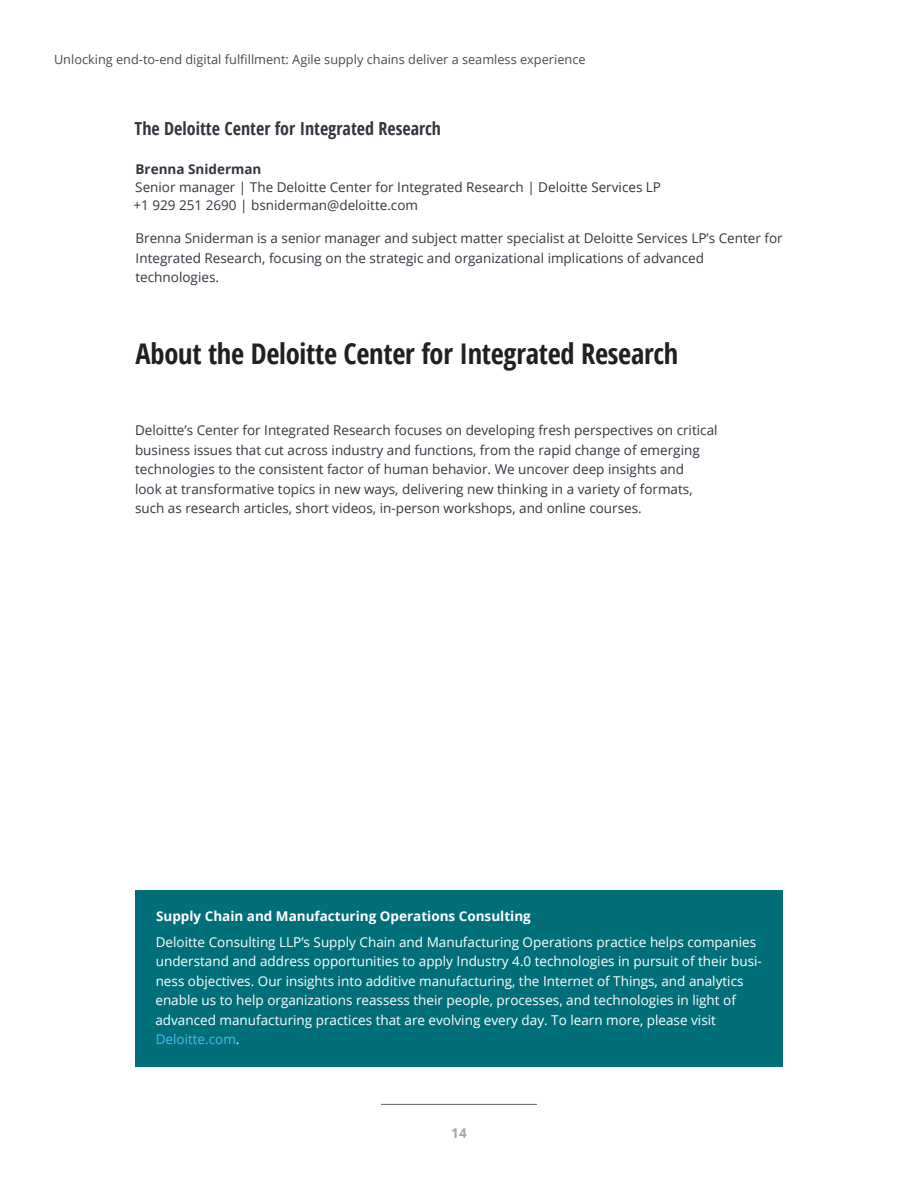
<style>
.page{position:relative;width:918px;height:1188px;background:#fff}
.page>*{position:absolute;margin:0;border:0;box-sizing:border-box;transform-origin:0 0}
.Heading_1{font:700 condensed 28.5px "Open Sans";letter-spacing:-.01em;color:#231f20}
.Industry_Center_desi{font:700 condensed 18px "Open Sans";color:#323640}
.body-auxiliary{font:13.5px/19.5px "Open Sans";color:#fff}
.Heading2{font:13.5px/19.5px "Open Sans";color:#323640}
.Contacts__Blurb{font:13.5px/19.5px "Open Sans";color:#323640}
.Contacts__Info{font:13.5px "Open Sans";color:#323640}
.body-auxiliary-2{font:700 13.5px "Open Sans";color:#fff}
.Contacts__Name{font:700 13.5px "Open Sans";color:#323640}
.t1{font:700 13.5px "Open Sans";color:#a3a7a9}
.t2{font:12.75px "Open Sans";color:#464b54}
.s1{color:#4eb9e9}
</style>
<div class="page">
<hr style="left:381px;top:1104px;width:156px;height:1px;background:#5f6369">
<div style="left:135px;top:890px;width:648px;height:177px;background:#006f7a"></div>
<p class="t2" style="left:54px;top:50px;width:533px">Unlocking end-to-end digital fulfillment: Agile supply chains deliver a seamless experience</p>
<p class="Industry_Center_desi" style="left:135px;top:116px;width:308px">The Deloitte Center for Integrated Research</p>
<p class="Contacts__Name" style="left:136px;top:160px;width:127px">Brenna Sniderman</p>
<p class="Contacts__Info" style="left:135px;top:178px;width:527px">Senior manager | The Deloitte Center for Integrated Research | Deloitte Services LP</p>
<p class="Contacts__Info" style="left:133px;top:196px;width:286px">+1 929 251 2690 | bsniderman@deloitte.com</p>
<p class="Contacts__Blurb" style="left:135px;top:228px;width:649px">Brenna Sniderman is a senior manager and subject matter specialist at Deloitte Services LP’s Center for<br>Integrated Research, focusing on the strategic and organizational implications of advanced technologies.</p>
<p class="Heading_1" style="left:136px;top:334px;width:544px">About the Deloitte Center for Integrated Research</p>
<p class="Heading2" style="left:135px;top:420px;width:584px">Deloitte’s Center for Integrated Research focuses on developing fresh perspectives on critical business issues that cut across industry and functions, from the rapid change of emerging technologies to the consistent factor of human behavior. We uncover deep insights and<br>look at transformative topics in new ways, delivering new thinking in a variety of formats, such as research articles, short videos, in-person workshops, and online courses.</p>
<p class="body-auxiliary-2" style="left:156px;top:906px;width:376px">Supply Chain and Manufacturing Operations Consulting</p>
<p class="body-auxiliary" style="left:155px;top:932px;width:608px">Deloitte Consulting LLP’s Supply Chain and Manufacturing Operations practice helps companies understand and address opportunities to apply Industry 4.0 technologies in pursuit of their busi&shy;ness objectives. Our insights into additive manufacturing, the Internet of Things, and analytics enable us to help organizations reassess their people, processes, and technologies in light of advanced manufacturing practices that are evolving every day. To learn more, please visit <span class="s1">Deloitte.com</span>.</p>
<p class="t1" style="left:451px;top:1123px;width:17px">14</p>
</div>
